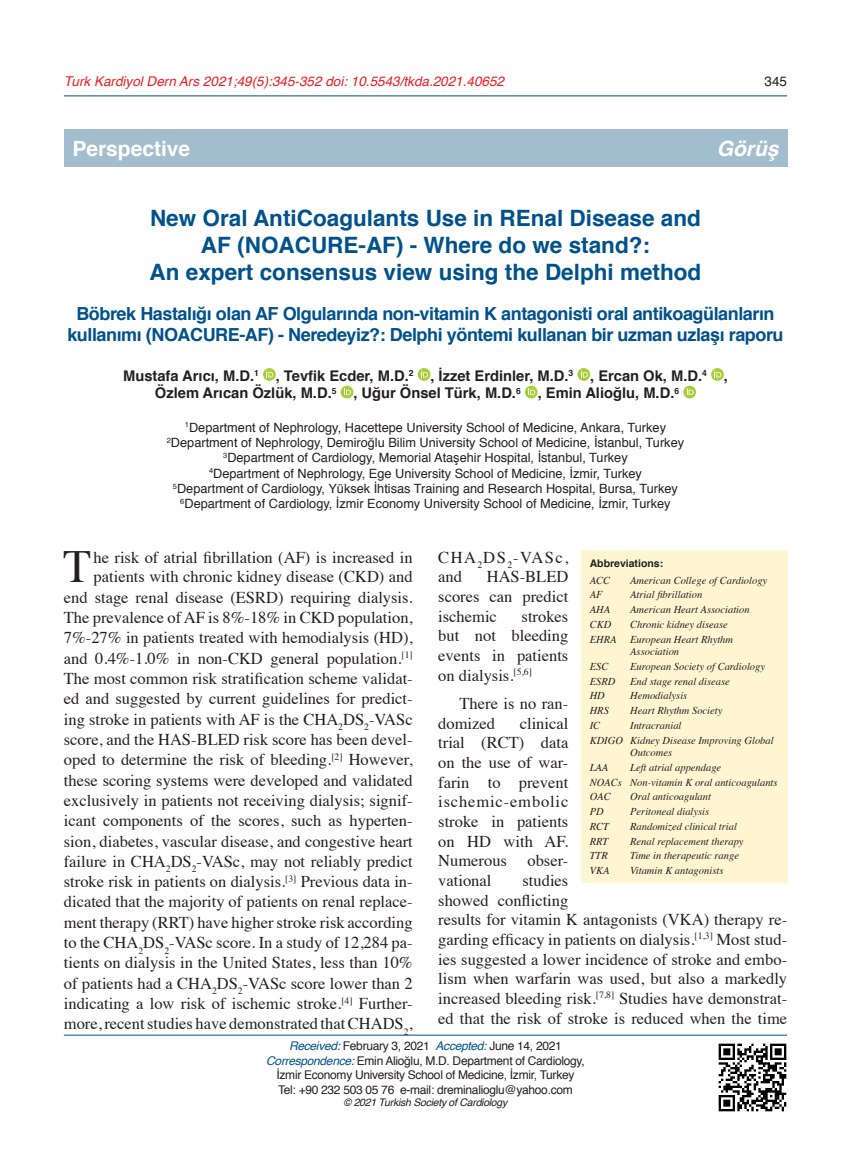
<style>
.page{position:relative;width:851px;height:1170px;background:#fff}
.page>*{position:absolute;margin:0;border:0;box-sizing:border-box;transform-origin:0 0}
.t1{font:45.9px "Times";color:#231f20}
.t2{font:700 22.5px "Helvetica";color:#01518b}
.t3{font:700 21px "Helvetica";color:#fff}
.t4{font:italic 700 21px "Helvetica";color:#fff}
.t5{font:700 18px/21.6px "Helvetica";letter-spacing:-.025em;color:#01518b;text-align:center}
.t6{font:16.5px/20.2px "Times";color:#231f20;text-align:justify}
.t7{font:16.5px/19.6px "Times";letter-spacing:.09em;color:#231f20}
.t8{font:700 14.7px "Helvetica";color:#231f20}
.t9{font:italic 13.5px "Helvetica";color:#ee1d23}
.t10{font:13.5px "Helvetica";color:#231f20}
.t11{font:12.75px "Helvetica";color:#231f20}
.t12{font:12px "Helvetica";letter-spacing:-.025em;color:#231f20}
.t13{font:italic 10.5px/12.6px "Times";color:#231f20}
.t14{font:italic 10.5px "Helvetica";letter-spacing:-.025em;color:#231f20}
.t15{font:700 10.5px "Helvetica";color:#231f20}
.s1{font-style:italic;color:#01518b}
</style>
<div class="page">
<hr style="left:64px;top:96px;width:723px;height:1px;background:#01518b">
<svg style="left:263px;top:368px;width:13px;height:13px"></svg>
<svg style="left:266px;top:370px;width:7px;height:7px"></svg>
<svg style="left:417px;top:368px;width:13px;height:13px"></svg>
<svg style="left:421px;top:370px;width:7px;height:7px"></svg>
<svg style="left:577px;top:368px;width:13px;height:13px"></svg>
<svg style="left:580px;top:370px;width:7px;height:7px"></svg>
<svg style="left:711px;top:368px;width:12px;height:13px"></svg>
<svg style="left:714px;top:370px;width:7px;height:7px"></svg>
<svg style="left:340px;top:385px;width:13px;height:13px"></svg>
<svg style="left:344px;top:388px;width:7px;height:7px"></svg>
<svg style="left:525px;top:385px;width:12px;height:13px"></svg>
<svg style="left:528px;top:388px;width:7px;height:7px"></svg>
<svg style="left:683px;top:385px;width:13px;height:13px"></svg>
<svg style="left:686px;top:388px;width:7px;height:7px"></svg>
<hr style="left:64px;top:1034px;width:723px;height:1px;background:#01518b">
<div style="left:64px;top:129px;width:723px;height:38px;background:#a2bdce"></div>
<div style="left:581px;top:550px;width:206px;height:332px;background:#fff5d1"></div>
<img style="left:718px;top:1043px;width:69px;height:69px">
<p class="t9" style="left:64px;top:71px;width:442px">Turk Kardiyol Dern Ars 2021;49(5):345-352 doi: 10.5543/tkda.2021.40652</p>
<p class="t10" style="left:764px;top:71px;width:24px">345</p>
<p class="t3" style="left:72px;top:132px;width:119px">Perspective</p>
<p class="t4" style="left:716px;top:131px;width:63px">Görüş</p>
<p class="t2" style="left:150px;top:200px;width:552px">New Oral AntiCoagulants Use in REnal Disease and</p>
<p class="t2" style="left:201px;top:227px;width:450px">AF (NOACURE-AF) - Where do we stand?:</p>
<p class="t2" style="left:150px;top:254px;width:553px">An expert consensus view using the Delphi method</p>
<p class="t5" style="left:67px;top:303px;width:717px">Böbrek Hastalığı olan AF Olgularında non-vitamin K antagonisti oral antikoagülanların kullanımı (NOACURE-AF) - Neredeyiz?: Delphi yöntemi kullanan bir uzman uzlaşı raporu</p>
<p class="t8" style="left:123px;top:364px;width:606px">Mustafa Arıcı, M.D.<sup>1</sup> , Tevfik Ecder, M.D.<sup>2</sup> , İzzet Erdinler, M.D.<sup>3</sup> , Ercan Ok, M.D.<sup>4</sup> ,</p>
<p class="t8" style="left:155px;top:381px;width:525px">Özlem Arıcan Özlük, M.D.<sup>5</sup> , Uğur Önsel Türk, M.D.<sup>6</sup> , Emin Alioğlu, M.D.<sup>6</sup></p>
<p class="t11" style="left:185px;top:417px;width:482px"><sup>1</sup>Department of Nephrology, Hacettepe University School of Medicine, Ankara, Turkey</p>
<p class="t11" style="left:167px;top:432px;width:518px"><sup>2</sup>Department of Nephrology, Demiroğlu Bilim University School of Medicine, İstanbul, Turkey</p>
<p class="t11" style="left:223px;top:448px;width:406px"><sup>3</sup>Department of Cardiology, Memorial Ataşehir Hospital, İstanbul, Turkey</p>
<p class="t11" style="left:209px;top:463px;width:434px"><sup>4</sup>Department of Nephrology, Ege University School of Medicine, İzmir, Turkey</p>
<p class="t11" style="left:173px;top:478px;width:506px"><sup>5</sup>Department of Cardiology, Yüksek İhtisas Training and Research Hospital, Bursa, Turkey</p>
<p class="t11" style="left:180px;top:494px;width:492px"><sup>6</sup>Department of Cardiology, İzmir Economy University School of Medicine, İzmir, Turkey</p>
<p class="t6" style="left:64px;top:545px;width:350px;text-align:right">he risk of atrial fibrillation (AF) is increased in patients with chronic kidney disease (CKD) and<br>end stage renal disease (ESRD) requiring dialysis.<br>The prevalence of AF is 8%-18% in CKD population, 7%-27% in patients treated with hemodialysis (HD), and 0.4%-1.0% in non-CKD general population.<sup>[1] </sup>The most common risk stratification scheme validat&shy;ed and suggested by current guidelines for predict&shy;ing stroke in patients with AF is the CHA<sub>2</sub>DS<sub>2</sub>-VASc score, and the HAS-BLED risk score has been devel&shy;oped to determine the risk of bleeding.<sup>[2]</sup> However, these scoring systems were developed and validated exclusively in patients not receiving dialysis; signif&shy;icant components of the scores, such as hyperten&shy;sion, diabetes, vascular disease, and congestive heart failure in CHA<sub>2</sub>DS<sub>2</sub>-VASc, may not reliably predict stroke risk in patients on dialysis.<sup>[3]</sup> Previous data in&shy;dicated that the majority of patients on renal replace&shy;ment therapy (RRT) have higher stroke risk according to the CHA<sub>2</sub>DS<sub>2</sub>-VASc score. In a study of 12,284 pa&shy;tients on dialysis in the United States, less than 10% of patients had a CHA<sub>2</sub>DS<sub>2</sub>-VASc score lower than 2 indicating a low risk of ischemic stroke.<sup>[4]</sup> Further&shy;more, recent studies have demonstrated that CHADS<sub>2</sub>,</p>
<p class="t7" style="left:438px;top:546px;width:132px">CHA<sub>2</sub>DS<sub>2</sub>-VASc, and</p>
<p class="t1" style="left:63px;top:524px;width:30px">T</p>
<p class="t15" style="left:589px;top:554px;width:75px">Abbreviations:</p>
<p class="t13" style="left:589px;top:573px;width:22px">ACC</p>
<p class="t13" style="left:630px;top:573px;width:138px">American College of Cardiology</p>
<p class="t13" style="left:589px;top:588px;width:14px">AF</p>
<p class="t13" style="left:630px;top:588px;width:74px">Atrial fibrillation</p>
<p class="t13" style="left:589px;top:602px;width:22px">AHA</p>
<p class="t13" style="left:630px;top:602px;width:121px">American Heart Association</p>
<p class="t13" style="left:589px;top:617px;width:23px">CKD</p>
<p class="t13" style="left:630px;top:617px;width:99px">Chronic kidney disease</p>
<p class="t13" style="left:589px;top:632px;width:28px">EHRA</p>
<p class="t13" style="left:630px;top:632px;width:104px">European Heart Rhythm<br>Association</p>
<p class="t13" style="left:589px;top:659px;width:20px">ESC</p>
<p class="t13" style="left:630px;top:659px;width:136px">European Society of Cardiology</p>
<p class="t13" style="left:589px;top:674px;width:27px">ESRD</p>
<p class="t13" style="left:630px;top:674px;width:101px">End stage renal disease</p>
<p class="t13" style="left:589px;top:689px;width:17px">HD</p>
<p class="t13" style="left:630px;top:689px;width:59px">Hemodialysis</p>
<p class="t13" style="left:589px;top:703px;width:21px">HRS</p>
<p class="t13" style="left:630px;top:703px;width:94px">Heart Rhythm Society</p>
<p class="t13" style="left:589px;top:718px;width:12px">IC</p>
<p class="t13" style="left:630px;top:718px;width:53px">Intracranial</p>
<p class="t13" style="left:630px;top:733px;width:145px;text-indent:-40px">KDIGO Kidney Disease Improving Global<br>Outcomes</p>
<p class="t13" style="left:589px;top:760px;width:20px">LAA</p>
<p class="t13" style="left:630px;top:760px;width:93px">Left atrial appendage</p>
<p class="t13" style="left:589px;top:775px;width:189px">NOACs Non-vitamin K oral anticoagulants</p>
<p class="t13" style="left:589px;top:790px;width:22px">OAC</p>
<p class="t13" style="left:630px;top:790px;width:82px">Oral anticoagulant</p>
<p class="t13" style="left:589px;top:804px;width:15px">PD</p>
<p class="t13" style="left:630px;top:804px;width:81px">Peritoneal dialysis</p>
<p class="t13" style="left:589px;top:819px;width:21px">RCT</p>
<p class="t13" style="left:630px;top:819px;width:108px">Randomized clinical trial</p>
<p class="t13" style="left:589px;top:834px;width:20px">RRT</p>
<p class="t13" style="left:630px;top:834px;width:115px">Renal replacement therapy</p>
<p class="t13" style="left:589px;top:848px;width:20px">TTR</p>
<p class="t13" style="left:630px;top:848px;width:110px">Time in therapeutic range</p>
<p class="t13" style="left:589px;top:863px;width:21px">VKA</p>
<p class="t13" style="left:630px;top:863px;width:95px">Vitamin K antagonists</p>
<p class="t6" style="left:438px;top:565px;width:132px;line-height:19.6px;text-indent:48px">HAS-BLED scores can predict ischemic</p>
<p class="t6" style="left:438px;top:605px;width:132px;line-height:19.6px;text-indent:83px">strokes but not bleeding events in patients on dialysis.<sup>[5,6]</sup></p>
<p class="t6" style="left:438px;top:692px;width:132px;line-height:19.6px;text-indent:21px">There is no ran&shy;domized</p>
<p class="t6" style="left:438px;top:711px;width:132px;line-height:19.6px;text-indent:81px">clinical trial (RCT) data on the use of war&shy;farin to prevent ischemic-embolic stroke in patients on HD with AF.<br>Numerous obser&shy;vational</p>
<p class="t6" style="left:438px;top:869px;width:350px;line-height:19.6px;text-align:left;text-indent:84px">studies<br>showed conflicting<br>results for vitamin K antagonists (VKA) therapy re&shy;garding efficacy in patients on dialysis.<sup>[1,3]</sup> Most stud&shy;ies suggested a lower incidence of stroke and embo&shy;lism when warfarin was used, but also a markedly increased bleeding risk.<sup>[7,8]</sup> Studies have demonstrat&shy;ed that the risk of stroke is reduced when the time</p>
<p class="t12" style="left:289px;top:1036px;width:274px"><span class="s1">Received:</span> February 3, 2021 <span class="s1">Accepted:</span> June 14, 2021</p>
<p class="t12" style="left:266px;top:1051px;width:320px"><span class="s1">Correspondence:</span> Emin Alioğlu, M.D. Department of Cardiology,</p>
<p class="t12" style="left:276px;top:1065px;width:299px">İzmir Economy University School of Medicine, İzmir, Turkey</p>
<p class="t12" style="left:278px;top:1079px;width:296px">Tel: +90 232 503 05 76 e-mail: dreminalioglu@yahoo.com</p>
<p class="t14" style="left:343px;top:1094px;width:165px">© 2021 Turkish Society of Cardiology</p>
</div>
